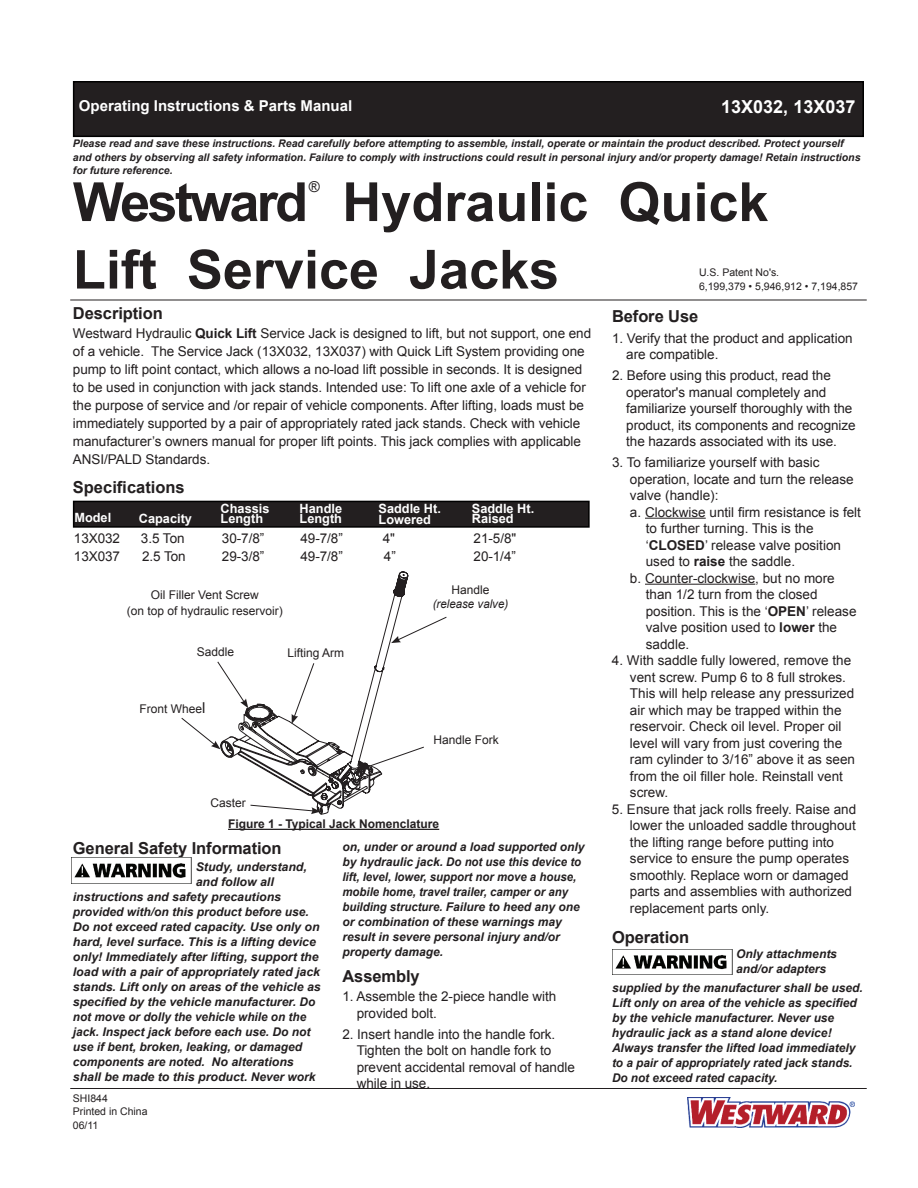
<style>
.page{position:relative;width:918px;height:1188px;background:#fff}
.page>*{position:absolute;margin:0;border:0;box-sizing:border-box;transform-origin:0 0}
.t1{font:700 54px/67.5px "Arial";color:#231f20}
.t2{font:700 18px "Arial";color:#fff}
.t3{font:700 16.5px "Arial";letter-spacing:-.005em;color:#231f20}
.t4{font:700 15px "Arial";color:#fff}
.t5{font:15px "Arial";color:#231f20}
.t6{font:13.5px/16.5px "Arial";letter-spacing:-.005em;color:#231f20}
.t7{font:700 12.75px/10.5px "Arial";color:#fff}
.t8{font:italic 700 12px/15px "Arial";color:#231f20}
.t9{font:12px/16.5px "Arial";color:#231f20;text-align:center}
.t10{font:700 12px "Arial";color:#231f20}
.t11{font:italic 12px "Arial";color:#231f20;scale:.96 1}
.t12{font:italic 700 10.5px/13.5px "Arial";color:#231f20}
.t13{font:10.5px/13.5px "Arial";color:#231f20}
.s1{font-weight:700}
.s2{font-size:15px}
</style>
<div class="page">
<hr style="left:645px;top:518px;width:61px;height:1px;background:#231f20">
<hr style="left:645px;top:584px;width:110px;height:1px;background:#231f20">
<div style="left:74px;top:82px;width:789px;height:54px;background:#231f20"></div>
<div style="left:73px;top:81px;width:791px;height:56px;border:2px solid #000"></div>
<div style="left:74px;top:501px;width:515px;height:26px;background:#231f20"></div>
<div style="left:73px;top:501px;width:517px;height:27px;border:2px solid #000"></div>
<img style="left:688px;top:1098px;width:166px;height:29px">
<hr style="left:70px;top:1088px;width:797px;height:1px;background:#231f20">
<hr style="left:70px;top:300px;width:797px;height:1px;background:#231f20">
<svg style="left:377px;top:572px;width:32px;height:89px"></svg>
<svg style="left:391px;top:616px;width:56px;height:27px"></svg>
<svg style="left:181px;top:661px;width:243px;height:154px"></svg>
<hr style="left:228px;top:829px;width:211px;height:1px;background:#231f20">
<div style="left:68px;top:857px;width:126px;height:26px;background:linear-gradient(to bottom,#fff,#fff)"></div>
<img style="left:72px;top:858px;width:122px;height:25px">
<img style="left:612px;top:949px;width:121px;height:25px">
<p class="t4" style="left:79px;top:96px;width:275px">Operating Instructions &amp; Parts Manual</p>
<h2 class="t2" style="left:721px;top:95px;width:136px">13X032, 13X037</h2>
<p class="t12" style="left:73px;top:137px;width:789px">Please read and save these instructions. Read carefully before attempting to assemble, install, operate or maintain the product described. Protect yourself and others by observing all safety information. Failure to comply with instructions could result in personal injury and/or property damage! Retain instructions for future reference.</p>
<p class="t5" style="left:309px;top:177px;width:13px">®</p>
<h1 class="t1" style="left:73px;top:170px;width:697px">Westward Hydraulic Quick<br>Lift Service Jacks</h1>
<p class="t3" style="left:612px;top:305px;width:88px">Before Use</p>
<p class="t6" style="left:626px;top:330px;width:228px;text-indent:-14px">1. Verify that the product and application are compatible.</p>
<p class="t6" style="left:626px;top:367px;width:231px;text-indent:-14px">2. Before using this product, read the operator's manual completely and familiarize yourself thoroughly with the product, its components and recognize the hazards associated with its use.</p>
<p class="t6" style="left:612px;top:454px;width:209px">3. To familiarize yourself with basic</p>
<p class="t6" style="left:630px;top:471px;width:225px">operation, locate and turn the release</p>
<p class="t6" style="left:630px;top:487px;width:90px">valve (handle):</p>
<p class="t6" style="left:630px;top:504px;width:233px">a. Clockwise until firm resistance is felt</p>
<p class="t6" style="left:646px;top:520px;width:169px">to further turning. This is the</p>
<p class="t6" style="left:646px;top:537px;width:197px">‘<span class="s1">CLOSED</span>’ release valve position</p>
<p class="t6" style="left:646px;top:553px;width:151px">used to <span class="s1">raise</span> the saddle.</p>
<p class="t6" style="left:630px;top:570px;width:206px">b. Counter-clockwise, but no more</p>
<p class="t6" style="left:646px;top:586px;width:173px">than 1/2 turn from the closed</p>
<p class="t6" style="left:646px;top:603px;width:212px">position. This is the ‘<span class="s1">OPEN</span>’ release</p>
<p class="t6" style="left:646px;top:619px;width:193px">valve position used to <span class="s1">lower</span> the</p>
<p class="t6" style="left:646px;top:636px;width:45px">saddle.</p>
<p class="t6" style="left:630px;top:652px;width:227px;text-indent:-18px">4. With saddle fully lowered, remove the vent screw. Pump 6 to 8 full strokes.<br>This will help release any pressurized air which may be trapped within the reservoir. Check oil level. Proper oil level will vary from just covering the ram cylinder to 3/16” above it as seen from the oil filler hole. Reinstall vent screw.</p>
<p class="t6" style="left:630px;top:801px;width:228px;text-indent:-18px">5. Ensure that jack rolls freely. Raise and lower the unloaded saddle throughout the lifting range before putting into service to ensure the pump operates smoothly. Replace worn or damaged parts and assemblies with authorized replacement parts only.</p>
<p class="t3" style="left:612px;top:926px;width:79px">Operation</p>
<p class="t8" style="left:736px;top:947px;width:102px">Only attachments and/or adapters</p>
<p class="t8" style="left:612px;top:981px;width:252px">supplied by the manufacturer shall be used.<br>Lift only on area of the vehicle as specified by the vehicle manufacturer. Never use hydraulic jack as a stand alone device!<br>Always transfer the lifted load immediately to a pair of appropriately rated jack stands.<br>Do not exceed rated capacity.</p>
<p class="t13" style="left:699px;top:266px;width:161px">U.S. Patent No's.<br>6,199,379 • 5,946,912 • 7,194,857</p>
<p class="t3" style="left:73px;top:302px;width:91px">Description</p>
<p class="t6" style="left:73px;top:325px;width:520px;line-height:18px">Westward Hydraulic <span class="s1">Quick Lift</span> Service Jack is designed to lift, but not support, one end of a vehicle. The Service Jack (13X032, 13X037) with Quick Lift System providing one pump to lift point contact, which allows a no-load lift possible in seconds. It is designed to be used in conjunction with jack stands. Intended use: To lift one axle of a vehicle for the purpose of service and /or repair of vehicle components. After lifting, loads must be immediately supported by a pair of appropriately rated jack stands. Check with vehicle manufacturer’s owners manual for proper lift points. This jack complies with applicable ANSI/PALD Standards.</p>
<p class="t3" style="left:73px;top:476px;width:113px">Specifications</p>
<p class="t7" style="left:74px;top:513px;width:38px">Model</p>
<p class="t7" style="left:139px;top:513px;width:55px">Capacity</p>
<p class="t7" style="left:221px;top:504px;width:50px">Chassis<br>Length</p>
<p class="t7" style="left:379px;top:504px;width:64px">Saddle Ht.<br>Lowered</p>
<p class="t7" style="left:472px;top:504px;width:64px">Saddle Ht.<br>Raised</p>
<p class="t7" style="left:300px;top:504px;width:44px">Handle<br>Length</p>
<p class="t6" style="left:74px;top:531px;width:48px">13X032</p>
<p class="t6" style="left:141px;top:531px;width:45px">3.5 Ton</p>
<p class="t6" style="left:222px;top:531px;width:44px">30-7/8”</p>
<p class="t6" style="left:301px;top:531px;width:44px">49-7/8”</p>
<p class="t6" style="left:383px;top:531px;width:14px">4"</p>
<p class="t6" style="left:474px;top:531px;width:44px">21-5/8"</p>
<p class="t6" style="left:74px;top:549px;width:48px">13X037</p>
<p class="t6" style="left:142px;top:549px;width:45px">2.5 Ton</p>
<p class="t6" style="left:222px;top:549px;width:44px">29-3/8”</p>
<p class="t6" style="left:301px;top:549px;width:44px">49-7/8”</p>
<p class="t6" style="left:384px;top:549px;width:13px">4”</p>
<p class="t6" style="left:474px;top:549px;width:44px">20-1/4”</p>
<p class="t9" style="left:452px;top:582px;width:40px">Handle</p>
<p class="t11" style="left:433px;top:596px;width:80px">(release valve)</p>
<p class="t9" style="left:127px;top:587px;width:158px">Oil Filler Vent Screw<br>(on top of hydraulic reservoir)</p>
<p class="t9" style="left:197px;top:644px;width:39px">Saddle</p>
<p class="t9" style="left:288px;top:645px;width:58px">Lifting Arm</p>
<p class="t9" style="left:140px;top:701px;width:68px">Front Whee<span class="s2">l</span></p>
<p class="t9" style="left:433px;top:731px;width:67px">Handle Fork</p>
<p class="t9" style="left:211px;top:795px;width:37px">Caster</p>
<p class="t10" style="left:228px;top:816px;width:213px">Figure 1 - Typical Jack Nomenclature</p>
<p class="t8" style="left:342px;top:840px;width:244px">on, under or around a load supported only by hydraulic jack. Do not use this device to lift, level, lower, support nor move a house, mobile home, travel trailer, camper or any building structure. Failure to heed any one or combination of these warnings may result in severe personal injury and/or property damage.</p>
<p class="t3" style="left:342px;top:965px;width:79px">Assembly</p>
<p class="t6" style="left:357px;top:988px;width:201px;text-indent:-14px">1. Assemble the 2-piece handle with provided bolt.</p>
<p class="t6" style="left:357px;top:1026px;width:220px;text-indent:-14px">2. Insert handle into the handle fork.<br>Tighten the bolt on handle fork to prevent accidental removal of handle while in use.</p>
<p class="t3" style="left:73px;top:838px;width:210px">General Safety Information</p>
<p class="t8" style="left:196px;top:859px;width:113px">Study, understand,</p>
<p class="t8" style="left:196px;top:874px;width:80px">and follow all</p>
<p class="t8" style="left:73px;top:889px;width:210px">instructions and safety precautions</p>
<p class="t8" style="left:73px;top:904px;width:238px">provided with/on this product before use.</p>
<p class="t8" style="left:73px;top:919px;width:248px">Do not exceed rated capacity. Use only on</p>
<p class="t8" style="left:73px;top:934px;width:245px">hard, level surface. This is a lifting device</p>
<p class="t8" style="left:73px;top:949px;width:247px">only! Immediately after lifting, support the</p>
<p class="t8" style="left:73px;top:964px;width:249px">load with a pair of appropriately rated jack</p>
<p class="t8" style="left:73px;top:979px;width:249px">stands. Lift only on areas of the vehicle as</p>
<p class="t8" style="left:73px;top:994px;width:244px">specified by the vehicle manufacturer. Do</p>
<p class="t8" style="left:73px;top:1009px;width:235px">not move or dolly the vehicle while on the</p>
<p class="t8" style="left:73px;top:1024px;width:239px">jack. Inspect jack before each use. Do not</p>
<p class="t8" style="left:73px;top:1039px;width:231px">use if bent, broken, leaking, or damaged</p>
<p class="t8" style="left:73px;top:1054px;width:222px">components are noted. No alterations</p>
<p class="t8" style="left:73px;top:1069px;width:244px">shall be made to this product. Never work</p>
<p class="t13" style="left:73px;top:1092px;width:76px">SHI844<br>Printed in China<br>06/11</p>
</div>
